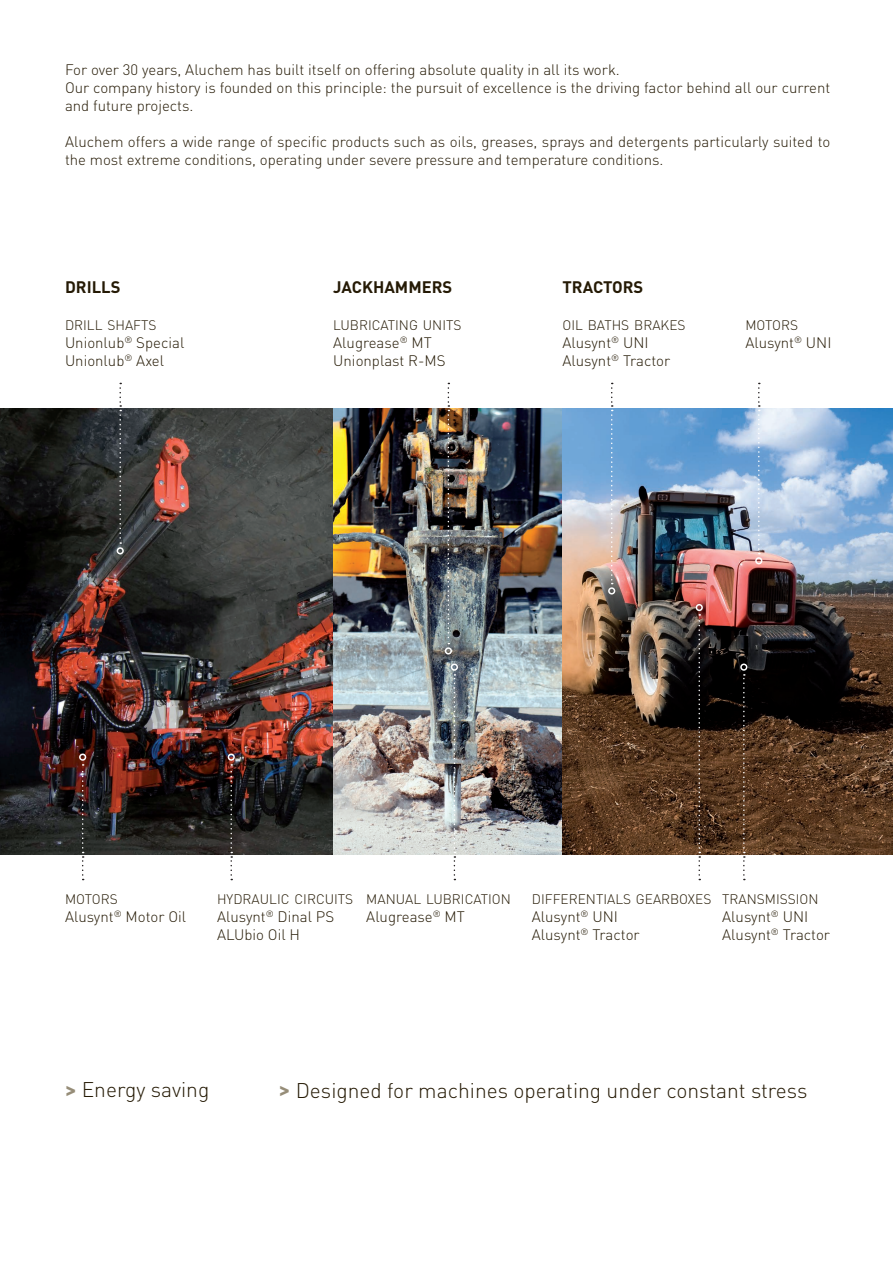
<style>
.page{position:relative;width:893px;height:1263px;background:#fff}
.page>*{position:absolute;margin:0;border:0;box-sizing:border-box;transform-origin:0 0}
.t1{font:300 21px "DIN Pro";color:#251a05}
.t2{font:700 16.5px "DIN Pro";color:#251a05}
.t3{font:300 15px/18px "DIN Pro";color:#251a05}
.t4{font:300 13.65px "DIN Pro";color:#251a05}
.s1{font-weight:700;color:#968d78}
</style>
<div class="page">
<img style="left:0;top:408px;width:333px;height:447px">
<img style="left:333px;top:408px;width:559px;height:447px">
<svg style="left:119px;top:383px;width:2px;height:161px"></svg>
<div style="left:117px;top:547px;width:7px;height:7px;border:2px solid #fff;border-radius:50%"></div>
<svg style="left:448px;top:383px;width:1px;height:261px"></svg>
<div style="left:445px;top:647px;width:7px;height:7px;border:2px solid #fff;border-radius:50%"></div>
<svg style="left:611px;top:383px;width:2px;height:201px"></svg>
<div style="left:608px;top:587px;width:7px;height:7px;border:2px solid #fff;border-radius:50%"></div>
<svg style="left:758px;top:383px;width:2px;height:171px"></svg>
<div style="left:755px;top:557px;width:7px;height:7px;border:2px solid #fff;border-radius:50%"></div>
<svg style="left:82px;top:764px;width:2px;height:116px"></svg>
<div style="left:79px;top:753px;width:7px;height:8px;border:2px solid #fff;border-radius:50%"></div>
<svg style="left:230px;top:764px;width:2px;height:116px"></svg>
<div style="left:228px;top:753px;width:7px;height:8px;border:2px solid #fff;border-radius:50%"></div>
<svg style="left:454px;top:674px;width:1px;height:206px"></svg>
<div style="left:451px;top:663px;width:7px;height:8px;border:2px solid #fff;border-radius:50%"></div>
<svg style="left:698px;top:614px;width:2px;height:266px"></svg>
<div style="left:696px;top:604px;width:7px;height:7px;border:2px solid #fff;border-radius:50%"></div>
<svg style="left:743px;top:674px;width:2px;height:206px"></svg>
<div style="left:740px;top:663px;width:7px;height:8px;border:2px solid #fff;border-radius:50%"></div>
<img style="left:892px;top:408px;width:1px;height:447px">
<p class="t3" style="left:65px;top:60px;width:767px">For over 30 years, Aluchem has built itself on offering absolute quality in all its work.<br>Our company history is founded on this principle: the pursuit of excellence is the driving factor behind all our current and future projects.</p>
<p class="t3" style="left:65px;top:132px;width:767px">Aluchem offers a wide range of specific products such as oils, greases, sprays and detergents particularly suited to the most extreme conditions, operating under severe pressure and temperature conditions.</p>
<p class="t2" style="left:65px;top:273px;width:57px">DRILLS</p>
<p class="t2" style="left:333px;top:273px;width:120px">JACKHAMMERS</p>
<p class="t2" style="left:562px;top:273px;width:82px">TRACTORS</p>
<p class="t4" style="left:65px;top:314px;width:93px">DRILL SHAFTS</p>
<p class="t3" style="left:65px;top:332px;width:121px">Unionlub<sup>®</sup> Special<br>Unionlub<sup>®</sup> Axel</p>
<p class="t4" style="left:333px;top:314px;width:130px">LUBRICATING UNITS</p>
<p class="t3" style="left:333px;top:332px;width:114px">Alugrease<sup>®</sup> MT<br>Unionplast R-MS</p>
<p class="t4" style="left:562px;top:314px;width:125px">OIL BATHS BRAKES</p>
<p class="t3" style="left:562px;top:332px;width:109px">Alusynt<sup>®</sup> UNI<br>Alusynt<sup>®</sup> Tractor</p>
<p class="t4" style="left:745px;top:314px;width:54px">MOTORS</p>
<p class="t3" style="left:745px;top:332px;width:88px">Alusynt<sup>®</sup> UNI</p>
<p class="t4" style="left:65px;top:888px;width:54px">MOTORS</p>
<p class="t3" style="left:65px;top:906px;width:123px">Alusynt<sup>®</sup> Motor Oil</p>
<p class="t4" style="left:217px;top:888px;width:138px">HYDRAULIC CIRCUITS</p>
<p class="t3" style="left:217px;top:906px;width:119px">Alusynt<sup>®</sup> Dinal PS<br>ALUbio Oil H</p>
<p class="t4" style="left:366px;top:888px;width:146px">MANUAL LUBRICATION</p>
<p class="t3" style="left:366px;top:906px;width:100px">Alugrease<sup>®</sup> MT</p>
<p class="t4" style="left:532px;top:888px;width:181px">DIFFERENTIALS GEARBOXES</p>
<p class="t3" style="left:532px;top:906px;width:109px">Alusynt<sup>®</sup> UNI<br>Alusynt<sup>®</sup> Tractor</p>
<p class="t4" style="left:722px;top:888px;width:98px">TRANSMISSION</p>
<p class="t3" style="left:722px;top:906px;width:109px">Alusynt<sup>®</sup> UNI<br>Alusynt<sup>®</sup> Tractor</p>
<h1 class="t1" style="left:65px;top:1073px;width:146px"><span class="s1">&gt;</span> Energy saving</h1>
<h1 class="t1" style="left:279px;top:1074px;width:530px"><span class="s1">&gt;</span> Designed for machines operating under constant stress</h1>
</div>
